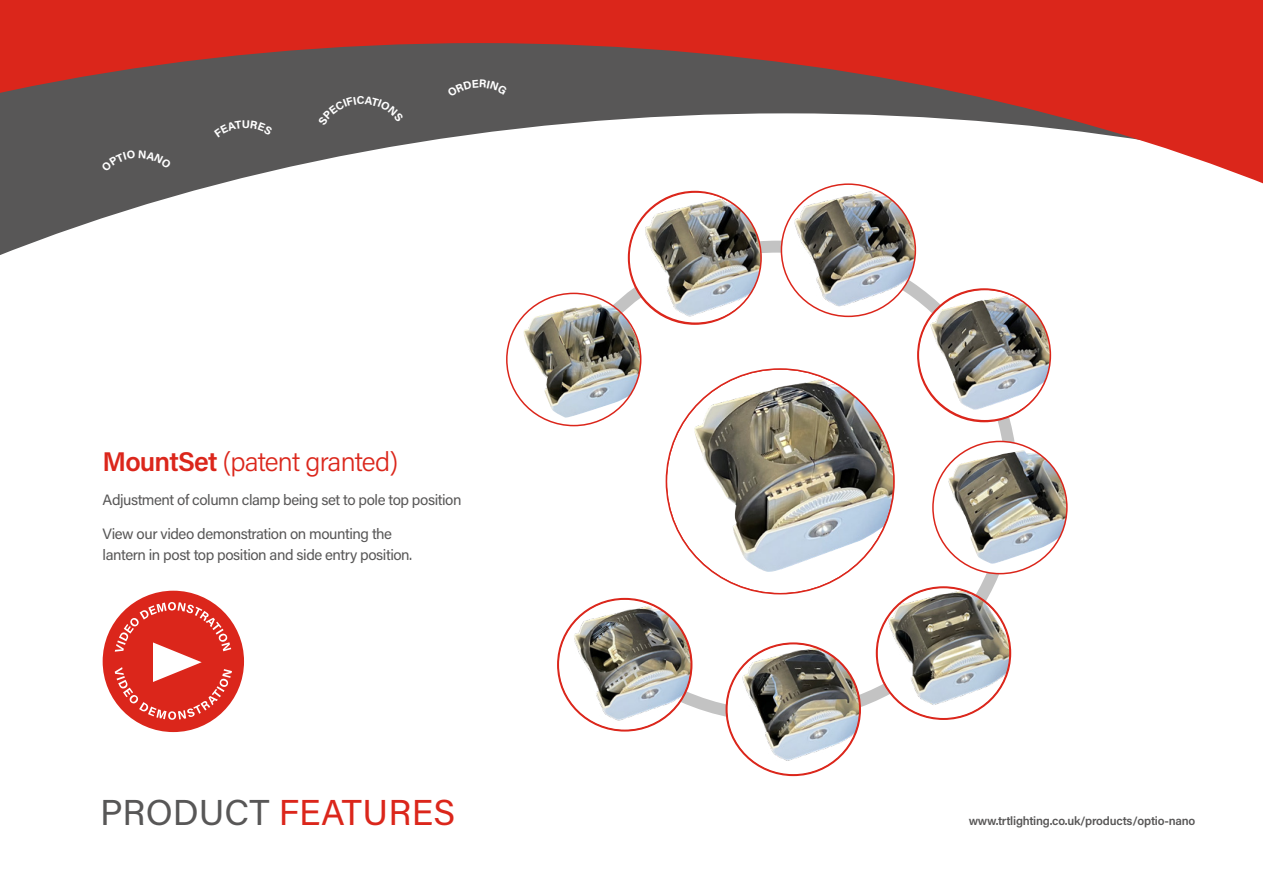
<style>
.page{position:relative;width:1263px;height:893px;background:#fff}
.page>*{position:absolute;margin:0;border:0;box-sizing:border-box;transform-origin:0 0}
.t1{font:36px "Acumin Pro";letter-spacing:.005em;color:#db261b}
.t2{font:300 27px "Acumin Pro";letter-spacing:-.035em;color:#db261b}
.t3{font:15px/21px "Acumin Pro";letter-spacing:-.03em;color:#585757}
.t4{font:12px "Acumin Variable Concept";letter-spacing:-.02em;color:#585757}
.s1{font-weight:600}
.s2{color:#585757}
</style>
<div class="page">
<svg style="left:539px;top:259px;width:485px;height:461px"></svg>
<svg style="left:507px;top:293px;width:134px;height:133px"></svg>
<img style="left:523px;top:304px;width:118px;height:114px">
<svg style="left:628px;top:259px;width:133px;height:65px"></svg>
<img style="left:781px;top:259px;width:134px;height:57px">
<img style="left:918px;top:289px;width:132px;height:133px">
<svg style="left:933px;top:441px;width:134px;height:133px"></svg>
<img style="left:948px;top:450px;width:119px;height:114px">
<svg style="left:876px;top:587px;width:134px;height:132px"></svg>
<img style="left:726px;top:643px;width:134px;height:132px">
<img style="left:558px;top:599px;width:134px;height:130px">
<img style="left:666px;top:369px;width:228px;height:225px">
<svg style="left:0;top:188px;width:917px;height:71px"></svg>
<svg style="left:0;top:0;width:1263px;height:188px"></svg>
<div style="left:103px;top:591px;width:141px;height:141px;background:#db261b;border-radius:50%"></div>
<svg style="left:115px;top:602px;width:117px;height:118px"></svg>
<div style="left:101px;top:150px;width:71px;height:22px;background:#585757"></div>
<svg style="left:214px;top:120px;width:59px;height:17px"></svg>
<div style="left:318px;top:96px;width:86px;height:29px;background:#585757"></div>
<svg style="left:447px;top:79px;width:60px;height:18px"></svg>
<h2 class="t2" style="left:103px;top:443px;width:297px"><span class="s1">MountSet</span> (patent granted)</h2>
<p class="t3" style="left:103px;top:488px;width:360px">Adjustment of column clamp being set to pole top position</p>
<p class="t3" style="left:103px;top:522px;width:311px">View our video demonstration on mounting the lantern in post top position and side entry position.</p>
<h1 class="t1" style="left:100px;top:787px;width:357px"><span class="s2">PRODUCT</span> FEATURES</h1>
<p class="t4" style="left:969px;top:813px;width:228px">www.trtlighting.co.uk/products/optio-nano</p>
</div>
